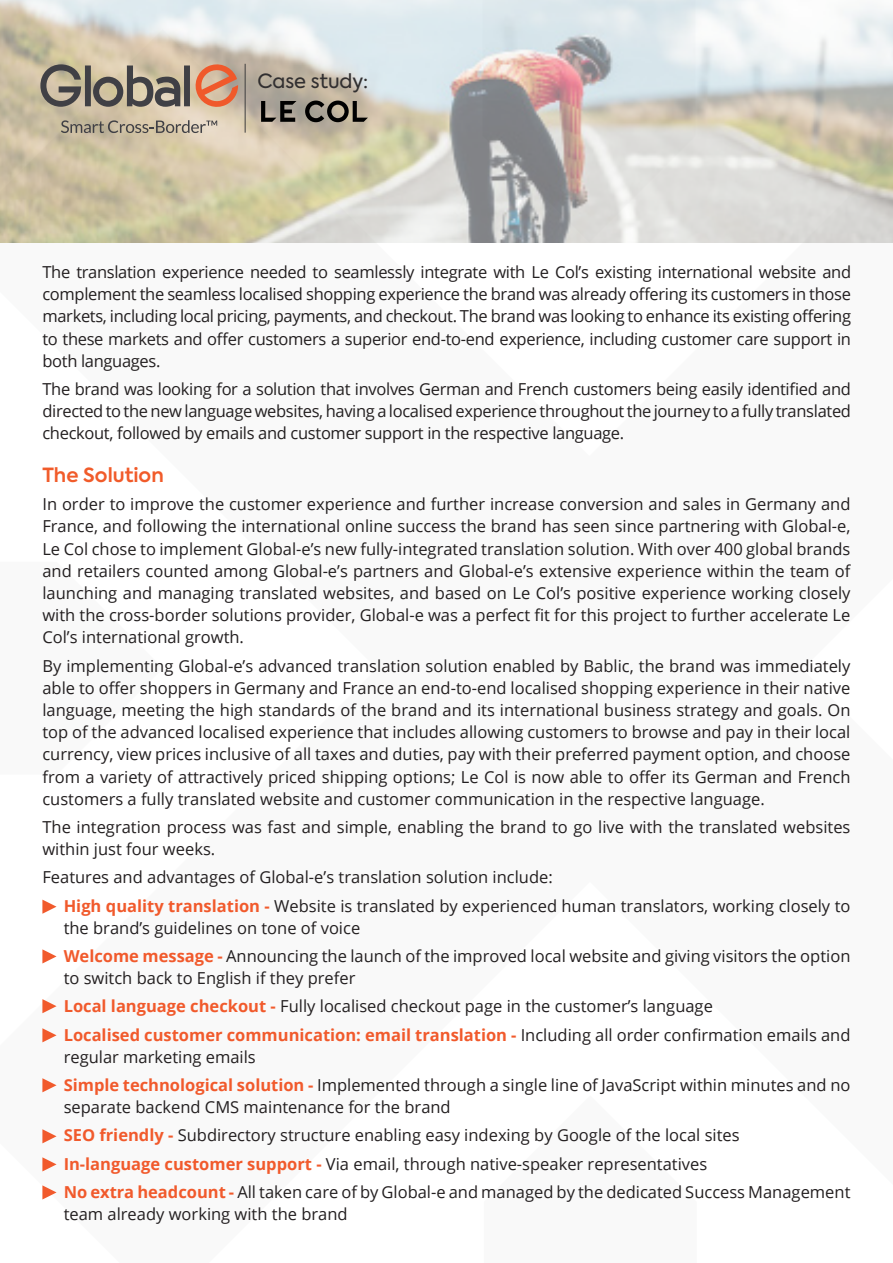
<style>
.page{position:relative;width:893px;height:1263px;background:#fff}
.page>*{position:absolute;margin:0;border:0;box-sizing:border-box;transform-origin:0 0}
.t1{font:600 19.5px "Axiforma";color:#f15b2a}
.t2{font:19.5px "Axiforma";color:#312f30}
.t3{font:16.5px/22.2px "Open Sans";color:#231f20}
.s1{font-weight:700;color:#f15a2c}
</style>
<div class="page">
<img style="left:0;top:0;width:893px;height:242px">
<hr style="left:245px;top:64px;width:1px;height:69px;background:#3e3e3f">
<svg style="left:61px;top:120px;width:156px;height:13px;background:#aca290"></svg>
<svg style="left:40px;top:61px;width:198px;height:49px;background:#ab9580"></svg>
<svg style="left:42px;top:900px;width:15px;height:14px"></svg>
<svg style="left:42px;top:949px;width:15px;height:14px"></svg>
<svg style="left:42px;top:999px;width:15px;height:14px"></svg>
<svg style="left:42px;top:1028px;width:15px;height:14px"></svg>
<svg style="left:42px;top:1078px;width:15px;height:14px"></svg>
<svg style="left:42px;top:1129px;width:15px;height:14px"></svg>
<svg style="left:42px;top:1157px;width:15px;height:14px"></svg>
<svg style="left:42px;top:1185px;width:15px;height:14px"></svg>
<svg style="left:305px;top:100px;width:63px;height:22px"></svg>
<svg style="left:261px;top:101px;width:35px;height:21px"></svg>
<p class="t2" style="left:257px;top:68px;width:112px">Case study:</p>
<p class="t3" style="left:42px;top:260px;width:810px;text-align:justify">The translation experience needed to seamlessly integrate with Le Cols’ existing international website and complement the seamless localised shopping experience the brand was already offering its customers in those markets, including local pricing, payments, and checkout. The brand was looking to enhance its existing offering to these markets and offer customers a superior end-to-end experience, including customer care support in both languages.</p>
<p class="t3" style="left:42px;top:377px;width:810px;text-align:justify">The brand was looking for a solution that involves German and French customers being easily identified and directed to the new language websites, having a localised experience throughout the journey to a fully translated checkout, followed by emails and customer support in the respective language.</p>
<p class="t1" style="left:42px;top:462px;width:123px">The Solution</p>
<p class="t3" style="left:42px;top:493px;width:810px;text-align:justify">In order to improve the customer experience and further increase conversion and sales in Germany and France, and following the international online success the brand has seen since partnering with Global ,e-Le Col chose to implement Global s’e- new fully-integrated translation solution. With over 400 global brands and retailers counted among Global s’e- partners and Global s’e- extensive experience within the team of launching and managing translated websites, and based on Le Col s’ positive experience working closely with the cross-border solutions provider, Global e- was a perfect fit for this project to further accelerate Le Col s’ international growth.</p>
<p class="t3" style="left:42px;top:654px;width:810px;text-align:justify">By implementing Global s’e- advanced translation solution enabled by Bablic, the brand was immediately able to offer shoppers in Germany and France an end-to-end localised shopping experience in their native language, meeting the high standards of the brand and its international business strategy and goals. On top of the advanced localised experience that includes allowing customers to browse and pay in their local currency, view prices inclusive of all taxes and duties, pay with their preferred payment option, and choose from a variety of attractively priced shipping options; Le Col is now able to offer its German and French customers a fully translated website and customer communication in the respective language.</p>
<p class="t3" style="left:42px;top:815px;width:809px">The integration process was fast and simple, enabling the brand to go live with the translated websites within just four weeks.</p>
<p class="t3" style="left:42px;top:866px;width:512px">Features and advantages of Global s’e- translation solution include:</p>
<p class="t3" style="left:64px;top:894px;width:788px"><span class="s1">High quality translation -</span> Website is translated by experienced human translators, working closely to the brand s’ guidelines on tone of voice</p>
<p class="t3" style="left:64px;top:944px;width:788px"><span class="s1">Welcome message -</span> Announcing the launch of the improved local website and giving visitors the option to switch back to English if they prefer</p>
<p class="t3" style="left:64px;top:995px;width:651px"><span class="s1">Local language checkout -</span> Fully localised checkout page in the customer s’ language</p>
<p class="t3" style="left:64px;top:1023px;width:788px"><span class="s1">Localised customer communication: email translation -</span> Including all order confirmation emails and regular marketing emails</p>
<p class="t3" style="left:64px;top:1073px;width:788px"><span class="s1">Simple technological solution -</span> Implemented through a single line ofJavaScript within minutes and no separate backend CMS maintenance for the brand</p>
<p class="t3" style="left:64px;top:1124px;width:677px"><span class="s1">SEO friendly -</span> Subdirectory structure enabling easy indexing by Google of the local sites</p>
<p class="t3" style="left:64px;top:1152px;width:645px"><span class="s1">In-language customer support -</span> Via email, through native-speaker representatives</p>
<p class="t3" style="left:64px;top:1180px;width:788px"><span class="s1">No extra headcount -</span> All taken care of by Global e- and managed by the dedicated Success Management team already working with the brand</p>
</div>
